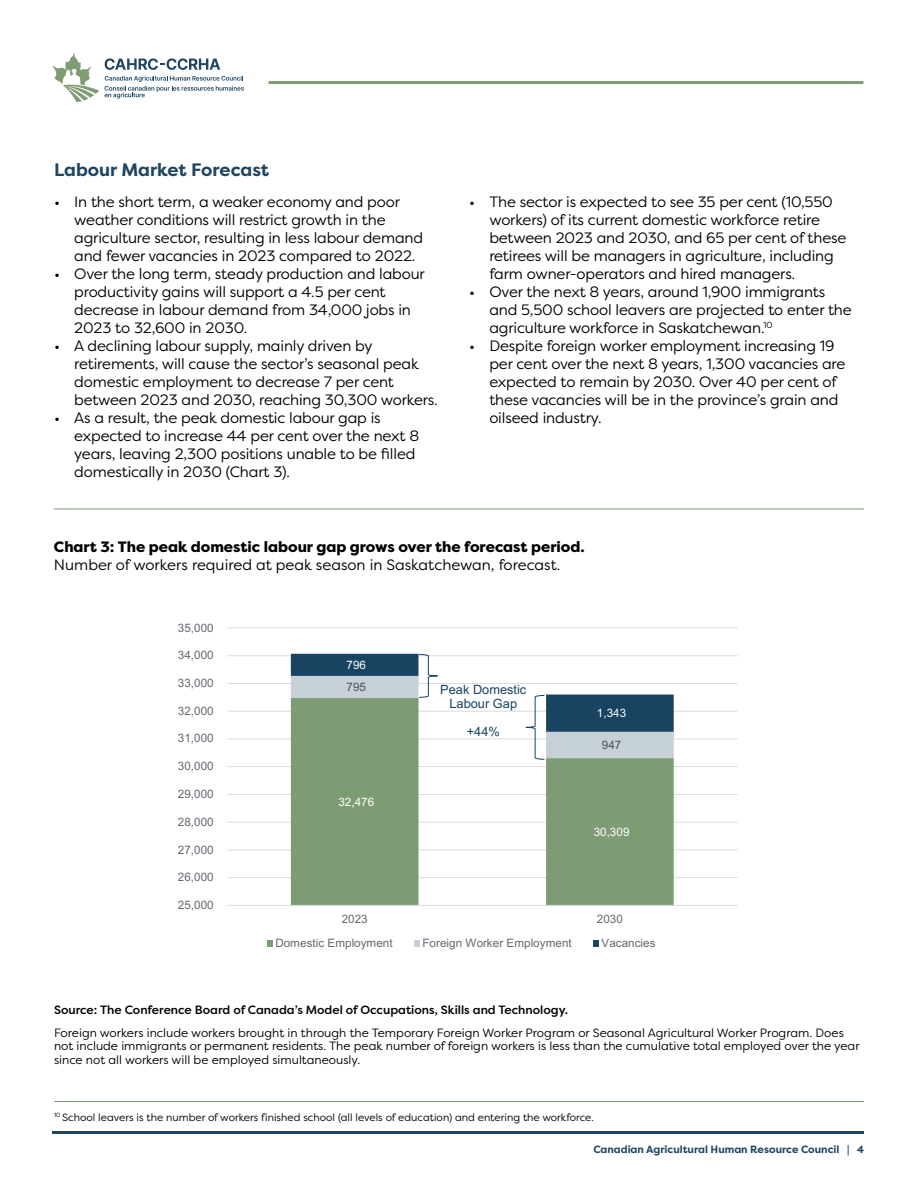
<style>
.page{position:relative;width:918px;height:1188px;background:#fff}
.page>*{position:absolute;margin:0;border:0;box-sizing:border-box;transform-origin:0 0}
.t1{font:700 18px "Filson Pro";color:#1f4561}
.t2{font:15px/18px "Filson Pro";letter-spacing:-.01em;color:#000}
.t3{font:800 15px "Filson Pro";color:#000}
.t4{font:12.75px/14.7px "Arial";color:#184361;text-align:center}
.t5{font:12px/13.5px "Filson Pro";color:#000}
.t6{font:500 12px "Filson Pro";color:#000}
.t7{font:11.7px "Arial";letter-spacing:.005em;color:#646870}
.t8{font:11.7px "Arial";letter-spacing:.005em;color:#fff}
.t9{font:11.7px "Arial";letter-spacing:.005em;color:#4f5258}
.t10{font:10.5px "Filson Pro";color:#000}
.t11{font:700 10.5px "Filson Pro";color:#1f4561}
</style>
<div class="page">
<svg style="left:105px;top:76px;width:139px;height:23px"></svg>
<svg style="left:105px;top:58px;width:115px;height:12px"></svg>
<svg style="left:52px;top:53px;width:47px;height:49px"></svg>
<hr style="left:269px;top:81px;width:594px;height:3px;background:#7f9c74">
<hr style="left:52px;top:1131px;width:811px;height:3px;background:#1f4562">
<hr style="left:227px;top:877px;width:511px;height:1px;background:#dbdcdf">
<hr style="left:227px;top:850px;width:511px;height:1px;background:#dbdcdf">
<hr style="left:227px;top:822px;width:511px;height:1px;background:#dbdcdf">
<hr style="left:227px;top:794px;width:511px;height:1px;background:#dbdcdf">
<hr style="left:227px;top:766px;width:511px;height:1px;background:#dbdcdf">
<hr style="left:227px;top:738px;width:511px;height:1px;background:#dbdcdf">
<hr style="left:227px;top:711px;width:511px;height:1px;background:#dbdcdf">
<hr style="left:227px;top:683px;width:511px;height:1px;background:#dbdcdf">
<hr style="left:227px;top:655px;width:511px;height:1px;background:#dbdcdf">
<hr style="left:227px;top:627px;width:511px;height:1px;background:#dbdcdf">
<svg style="left:291px;top:760px;width:383px;height:145px;fill:#7e9c74"></svg>
<hr style="left:227px;top:905px;width:511px;height:1px;background:#dbdcdf">
<svg style="left:267px;top:941px;width:6px;height:6px"></svg>
<svg style="left:414px;top:941px;width:6px;height:6px"></svg>
<svg style="left:593px;top:941px;width:6px;height:6px"></svg>
<svg style="left:291px;top:654px;width:383px;height:106px"></svg>
<hr style="left:54px;top:509px;width:810px;height:1px;background:#7d9b73">
<hr style="left:54px;top:1101px;width:810px;height:1px;background:#7d9b73">
<p class="t1" style="left:54px;top:158px;width:217px">Labour Market Forecast</p>
<p class="t2" style="left:74px;top:192px;width:350px;text-indent:-20px">• In the short term, a weaker economy and poor weather conditions will restrict growth in the agriculture sector, resulting in less labour demand and fewer vacancies in 2023 compared to 2022.</p>
<p class="t2" style="left:74px;top:264px;width:352px;text-indent:-20px">• Over the long term, steady production and labour productivity gains will support a 4.5 per cent decrease in labour demand from 34,000 jobs in 2023 to 32,600 in 2030.</p>
<p class="t2" style="left:74px;top:336px;width:365px;text-indent:-20px">• A declining labour supply, mainly driven by retirements, will cause the sector’s seasonal peak domestic employment to decrease 7 per cent between 2023 and 2030, reaching 30,300 workers.</p>
<p class="t2" style="left:74px;top:408px;width:347px;text-indent:-20px">• As a result, the peak domestic labour gap is expected to increase 44 per cent over the next 8 years, leaving 2,300 positions unable to be filled domestically in 2030 (Chart 3).</p>
<p class="t2" style="left:489px;top:192px;width:359px;text-indent:-20px">• The sector is expected to see 35 per cent (10,550 workers) of its current domestic workforce retire between 2023 and 2030, and 65 per cent of these retirees will be managers in agriculture, including farm owner-operators and hired managers.</p>
<p class="t2" style="left:489px;top:282px;width:364px;text-indent:-20px">• Over the next 8 years, around 1,900 immigrants and 5,500 school leavers are projected to enter the agriculture workforce in Saskatchewan.<sup>10</sup></p>
<p class="t2" style="left:489px;top:336px;width:358px;text-indent:-20px">• Despite foreign worker employment increasing 19 per cent over the next 8 years, 1,300 vacancies are expected to remain by 2030. Over 40 per cent of these vacancies will be in the province’s grain and oilseed industry.</p>
<p class="t3" style="left:54px;top:538px;width:532px">Chart 3: The peak domestic labour gap grows over the forecast period.</p>
<p class="t2" style="left:54px;top:556px;width:508px">Number of workers required at peak season in Saskatchewan, forecast.</p>
<p class="t7" style="left:178px;top:619px;width:37px">35,000</p>
<p class="t7" style="left:178px;top:647px;width:37px">34,000</p>
<p class="t7" style="left:178px;top:675px;width:37px">33,000</p>
<p class="t7" style="left:178px;top:703px;width:37px">32,000</p>
<p class="t7" style="left:178px;top:730px;width:37px">31,000</p>
<p class="t7" style="left:178px;top:758px;width:37px">30,000</p>
<p class="t7" style="left:178px;top:786px;width:37px">29,000</p>
<p class="t7" style="left:178px;top:814px;width:37px">28,000</p>
<p class="t7" style="left:178px;top:841px;width:37px">27,000</p>
<p class="t7" style="left:178px;top:869px;width:37px">26,000</p>
<p class="t7" style="left:178px;top:897px;width:37px">25,000</p>
<p class="t8" style="left:347px;top:657px;width:21px">796</p>
<p class="t9" style="left:347px;top:679px;width:21px">795</p>
<p class="t8" style="left:338px;top:794px;width:37px">32,476</p>
<p class="t4" style="left:440px;top:682px;width:88px">Peak Domestic<br>Labour Gap</p>
<p class="t4" style="left:467px;top:724px;width:35px">+44%</p>
<p class="t8" style="left:597px;top:705px;width:31px">1,343</p>
<p class="t9" style="left:602px;top:737px;width:21px">947</p>
<p class="t8" style="left:594px;top:824px;width:37px">30,309</p>
<p class="t7" style="left:342px;top:911px;width:28px">2023</p>
<p class="t7" style="left:597px;top:911px;width:28px">2030</p>
<p class="t7" style="left:275px;top:935px;width:119px">Domestic Employment</p>
<p class="t7" style="left:422px;top:935px;width:151px">Foreign Worker Employment</p>
<p class="t7" style="left:601px;top:935px;width:56px">Vacancies</p>
<p class="t6" style="left:54px;top:1002px;width:516px">Source: The Conference Board of Canada’s Model of Occupations, Skills and Technology.</p>
<p class="t5" style="left:54px;top:1025px;width:807px">Foreign workers include workers brought in through the Temporary Foreign Worker Program or Seasonal Agricultural Worker Program. Does not include immigrants or permanent residents. The peak number of foreign workers is less than the cumulative total employed over the year since not all workers will be employed simultaneously.</p>
<p class="t10" style="left:54px;top:1110px;width:542px"><sup>10</sup> School leavers is the number of workers finished school (all levels of education) and entering the workforce.</p>
<p class="t11" style="left:593px;top:1142px;width:272px">Canadian Agricultural Human Resource Council | 4</p>
</div>
